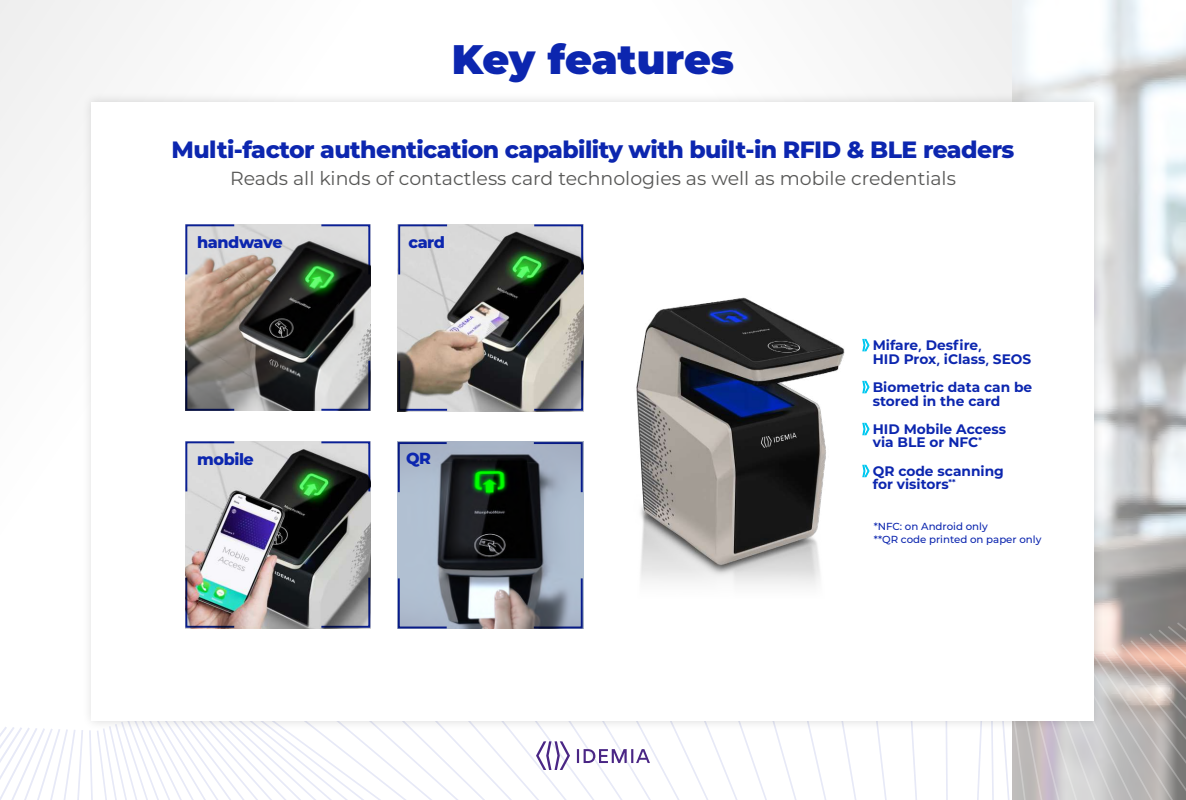
<style>
.page{position:relative;width:1186px;height:800px;background:#fff}
.page>*{position:absolute;margin:0;border:0;box-sizing:border-box;transform-origin:0 0}
.t1{font:900 41.2px "IDEMIA";letter-spacing:-.005em;color:#0c26af}
.t2{font:800 23.6px "IDEMIA";letter-spacing:-.025em;color:#0c26af}
.t3{font:18.9px "IDEMIA";color:#575756}
.t4{font:800 16px "IDEMIA";letter-spacing:-.025em;color:#0c26af}
.t5{font:700 13.8px/13.9px "IDEMIA";color:#0c26af}
.t6{font:500 10.2px/12.4px "IDEMIA";color:#0c26af}
</style>
<div class="page">
<div style="left:0;top:0;width:1012px;height:637px;background:#fafafa"></div>
<div style="left:82px;top:92px;width:1022px;height:639px;background:#000;opacity:.15"></div>
<div style="left:92px;top:102px;width:1002px;height:619px;background:#fff"></div>
<svg style="left:862px;top:339px;width:8px;height:12px"></svg>
<svg style="left:862px;top:381px;width:8px;height:12px"></svg>
<img style="left:636px;top:297px;width:209px;height:126px">
<svg style="left:185px;top:224px;width:1px;height:187px"></svg>
<img style="left:186px;top:224px;width:185px;height:187px">
<svg style="left:0;top:423px;width:1186px;height:377px"></svg>
<img style="left:185px;top:441px;width:186px;height:187px">
<img style="left:398px;top:224px;width:185px;height:187px">
<h1 class="t1" style="left:452px;top:28px;width:284px">Key features</h1>
<h2 class="t2" style="left:172px;top:133px;width:844px">Multi-factor authentication capability with built-in RFID &amp; BLE readers</h2>
<h3 class="t3" style="left:230px;top:166px;width:728px">Reads all kinds of contactless card technologies as well as mobile credentials</h3>
<p class="t4" style="left:197px;top:231px;width:87px">handwave</p>
<p class="t4" style="left:197px;top:448px;width:58px">mobile</p>
<p class="t4" style="left:408px;top:230px;width:38px">card</p>
<p class="t4" style="left:406px;top:447px;width:26px">QR</p>
<p class="t5" style="left:873px;top:337px;width:160px">Mifare, Desfire,<br>HID Prox, iClass, SEOS</p>
<p class="t5" style="left:873px;top:379px;width:161px">Biometric data can be stored in the card</p>
<p class="t5" style="left:873px;top:421px;width:135px">HID Mobile Access via BLE or NFC<sup>*</sup></p>
<p class="t5" style="left:873px;top:463px;width:133px">QR code scanning for visitors<sup>**</sup></p>
<p class="t6" style="left:874px;top:520px;width:169px">*NFC: on Android only<br>**QR code printed on paper only</p>
</div>
